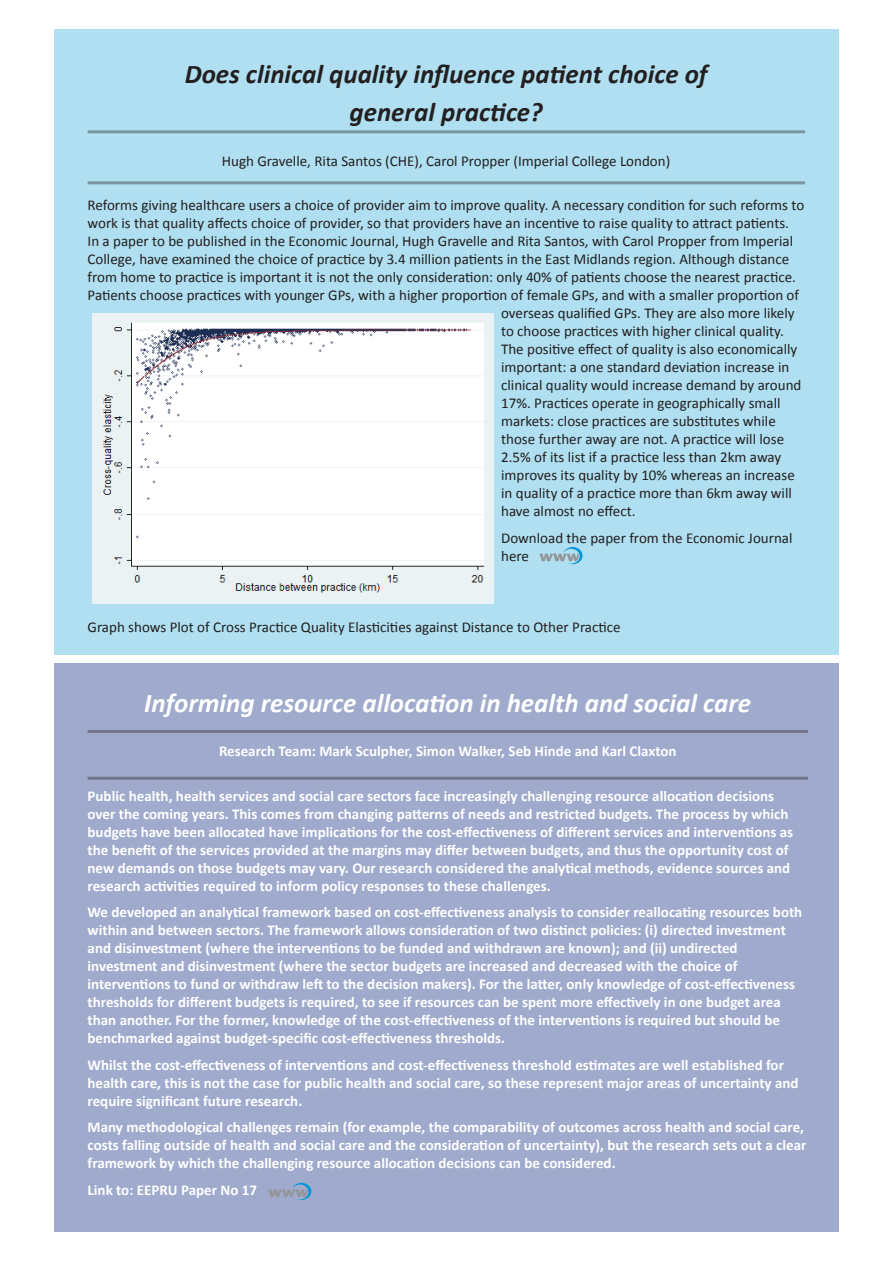
<style>
.page{position:relative;width:893px;height:1263px;background:#fff}
.page>*{position:absolute;margin:0;border:0;box-sizing:border-box;transform-origin:0 0}
.pubs{font:italic 700 27px "Calibri";color:#231f20}
.pubs-2{font:italic 700 27px "Calibri";color:#fff}
.pubs-3{font:700 15px/18px "Calibri";color:#fff}
.pubs-4{font:15px/18px "Calibri";color:#231f20}
</style>
<div class="page">
<div style="left:54px;top:663px;width:785px;height:569px;background:#9faacd"></div>
<div style="left:54px;top:30px;width:785px;height:625px;background:#afdff0"></div>
<svg style="left:268px;top:1183px;width:43px;height:17px"></svg>
<svg style="left:539px;top:547px;width:44px;height:17px"></svg>
<hr style="left:88px;top:181px;width:717px;height:3px;background:#231f20">
<hr style="left:88px;top:130px;width:717px;height:3px;background:#231f20">
<hr style="left:88px;top:730px;width:720px;height:3px;background:#231f20">
<hr style="left:88px;top:777px;width:720px;height:3px;background:#231f20">
<img style="left:93px;top:314px;width:400px;height:289px">
<p class="pubs" style="left:185px;top:56px;width:524px">Does clinical quality influence patient choice of</p>
<p class="pubs" style="left:350px;top:95px;width:195px">general practice?</p>
<p class="pubs-4" style="left:222px;top:152px;width:450px">Hugh Gravelle, Rita Santos (CHE), Carol Propper (Imperial College London)</p>
<p class="pubs-4" style="left:88px;top:196px;width:718px">Reforms giving healthcare users a choice of provider aim to improve quality. A necessary condition for such reforms to</p>
<p class="pubs-4" style="left:88px;top:214px;width:703px">work is that quality affects choice of provider, so that providers have an incentive to raise quality to attract patients.</p>
<p class="pubs-4" style="left:88px;top:232px;width:707px">In a paper to be published in the Economic Journal, Hugh Gravelle and Rita Santos, with Carol Propper from Imperial</p>
<p class="pubs-4" style="left:88px;top:250px;width:703px">College, have examined the choice of practice by 3.4 million patients in the East Midlands region. Although distance</p>
<p class="pubs-4" style="left:88px;top:268px;width:710px">from home to practice is important it is not the only consideration: only 40% of patients choose the nearest practice.</p>
<p class="pubs-4" style="left:88px;top:286px;width:713px">Patients choose practices with younger GPs, with a higher proportion of female GPs, and with a smaller proportion of</p>
<p class="pubs-4" style="left:501px;top:304px;width:295px">overseas qualified GPs. They are also more likely</p>
<p class="pubs-4" style="left:501px;top:322px;width:284px">to choose practices with higher clinical quality.</p>
<p class="pubs-4" style="left:501px;top:340px;width:298px">The positive effect of quality is also economically</p>
<p class="pubs-4" style="left:501px;top:358px;width:290px">important: a one standard deviation increase in</p>
<p class="pubs-4" style="left:501px;top:376px;width:302px">clinical quality would increase demand by around</p>
<p class="pubs-4" style="left:501px;top:394px;width:281px">17%. Practices operate in geographically small</p>
<p class="pubs-4" style="left:501px;top:412px;width:276px">markets: close practices are substitutes while</p>
<p class="pubs-4" style="left:501px;top:430px;width:285px">those further away are not. A practice will lose</p>
<p class="pubs-4" style="left:501px;top:448px;width:282px">2.5% of its list if a practice less than 2km away</p>
<p class="pubs-4" style="left:501px;top:466px;width:295px">improves its quality by 10% whereas an increase</p>
<p class="pubs-4" style="left:501px;top:484px;width:292px">in quality of a practice more than 6km away will</p>
<p class="pubs-4" style="left:501px;top:502px;width:136px">have almost no effect.</p>
<p class="pubs-4" style="left:501px;top:529px;width:293px">Download the paper from the Economic Journal here</p>
<p class="pubs-4" style="left:88px;top:618px;width:534px">Graph shows Plot of Cross Practice Quality Elasticities against Distance to Other Practice</p>
<p class="pubs-2" style="left:144px;top:686px;width:608px">Informing resource allocation in health and social care</p>
<p class="pubs-3" style="left:219px;top:742px;width:459px">Research Team: Mark Sculpher, Simon Walker, Seb Hinde and Karl Claxton</p>
<p class="pubs-3" style="left:88px;top:787px;width:707px">Public health, health services and social care sectors face increasingly challenging resource allocation decisions over the coming years. This comes from changing patterns of needs and restricted budgets. The process by which budgets have been allocated have implications for the cost-effectiveness of different services and interventions as the benefit of the services provided at the margins may differ between budgets, and thus the opportunity cost of new demands on those budgets may vary. Our research considered the analytical methods, evidence sources and research activities required to inform policy responses to these challenges.</p>
<p class="pubs-3" style="left:88px;top:903px;width:716px">We developed an analytical framework based on cost-effectiveness analysis to consider reallocating resources both within and between sectors. The framework allows consideration of two distinct policies: (i) directed investment and disinvestment (where the interventions to be funded and withdrawn are known); and (ii) undirected investment and disinvestment (where the sector budgets are increased and decreased with the choice of interventions to fund or withdraw left to the decision makers). For the latter, only knowledge of cost-effectiveness thresholds for different budgets is required, to see if resources can be spent more effectively in one budget area than another. For the former, knowledge of the cost-effectiveness of the interventions is required but should be benchmarked against budget-specific cost-effectiveness thresholds.</p>
<p class="pubs-3" style="left:88px;top:1056px;width:712px">Whilst the cost-effectiveness of interventions and cost-effectiveness threshold estimates are well established for health care, this is not the case for public health and social care, so these represent major areas of uncertainty and require significant future research.</p>
<p class="pubs-3" style="left:88px;top:1118px;width:720px">Many methodological challenges remain (for example, the comparability of outcomes across health and social care, costs falling outside of health and social care and the consideration of uncertainty), but the research sets out a clear framework by which the challenging resource allocation decisions can be considered.</p>
<p class="pubs-3" style="left:88px;top:1181px;width:171px">Link to: EEPRU Paper No 17</p>
</div>
